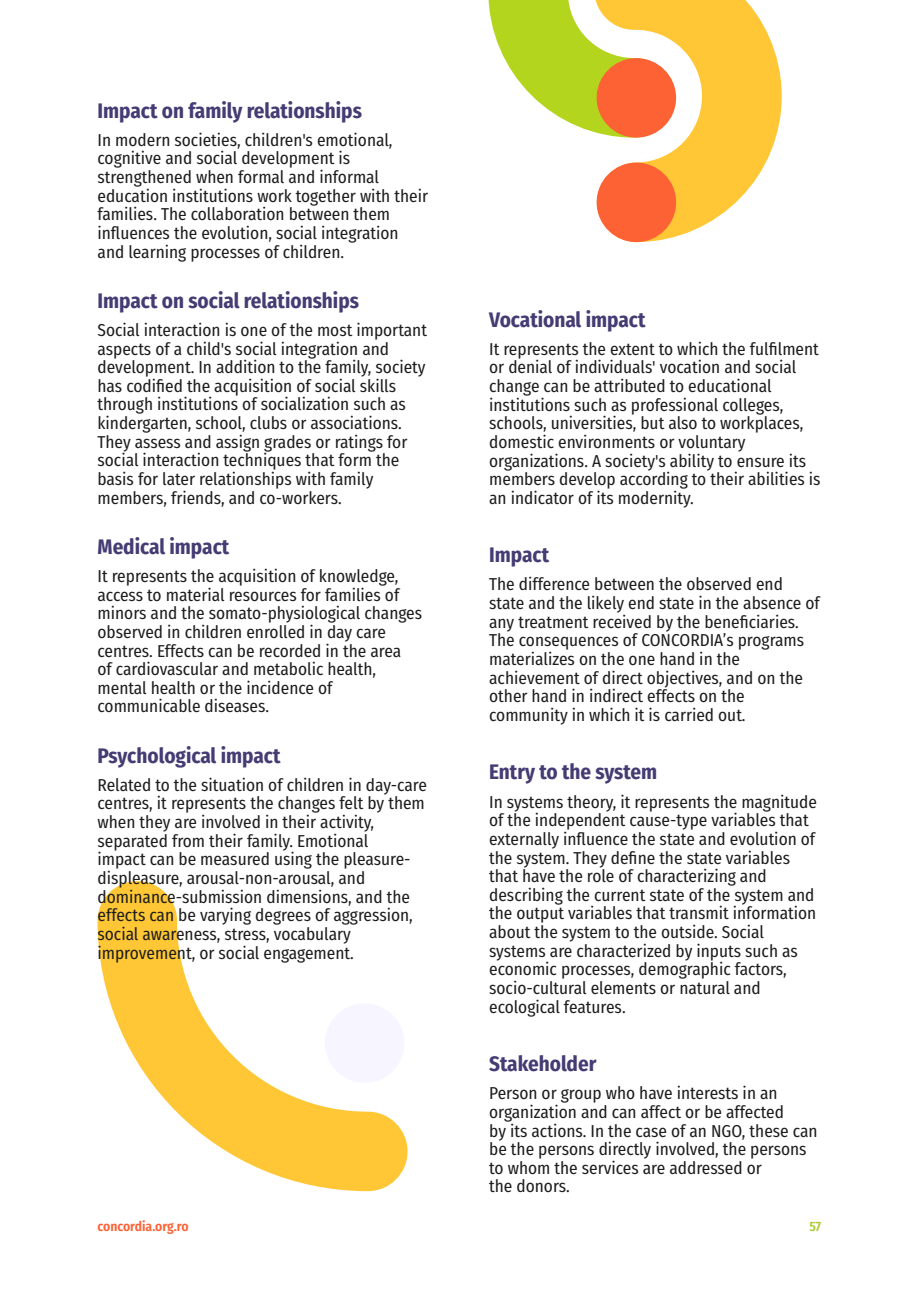
<style>
.page{position:relative;width:919px;height:1289px;background:#fff}
.page>*{position:absolute;margin:0;border:0;box-sizing:border-box;transform-origin:0 0}
.t1{font:700 21px "Fira Sans Condensed";color:#463c74}
.t2{font:700 21px "Fira Sans Condensed";color:#453c74}
.t3{font:17.25px/18.6px "Fira Sans Condensed";color:#1d1d1d}
.t4{font:600 13.5px "Fira Sans Condensed";color:#fd6234}
.t5{font:600 13.5px "Fira Sans Condensed";color:#afcc36}
</style>
<div class="page">
<svg style="left:612px;top:138px;width:164px;height:104px"></svg>
<div style="left:596px;top:162px;width:80px;height:80px;background:#fd6234;border-radius:50%"></div>
<svg style="left:488px;top:0;width:294px;height:138px"></svg>
<div style="left:596px;top:58px;width:80px;height:80px;background:#fd6234;border-radius:50%"></div>
<svg style="left:97px;top:881px;width:310px;height:310px"></svg>
<div style="left:325px;top:1003px;width:79px;height:79px;background:#f7f5ff;border-radius:50%"></div>
<p class="t1" style="left:97px;top:98px;width:266px">Impact on family relationships</p>
<p class="t3" style="left:97px;top:131px;width:332px">In modern societies, children's emotional, cognitive and social development is strengthened when formal and informal education institutions work together with their families. The collaboration between them influences the evolution, social integration and learning processes of children.</p>
<p class="t1" style="left:97px;top:288px;width:263px">Impact on social relationships</p>
<p class="t3" style="left:97px;top:321px;width:331px">Social interaction is one of the most important aspects of a child's social integration and development. In addition to the family, society has codified the acquisition of social skills through institutions of socialization such as kindergarten, school, clubs or associations.<br>They assess and assign grades or ratings for social interaction techniques that form the basis for later relationships with family members, friends, and co-workers.</p>
<p class="t1" style="left:97px;top:534px;width:133px">Medical impact</p>
<p class="t3" style="left:97px;top:567px;width:326px">It represents the acquisition of knowledge, access to material resources for families of minors and the somato-physiological changes observed in children enrolled in day care centres. Effects can be recorded in the area<br>of cardiovascular and metabolic health, mental health or the incidence of communicable diseases.</p>
<p class="t1" style="left:97px;top:743px;width:184px">Psychological impact</p>
<p class="t3" style="left:97px;top:775px;width:331px">Related to the situation of children in day-care centres, it represents the changes felt by them when they are involved in their activity, separated from their family. Emotional<br>impact can be measured using the pleasure&shy;displeasure, arousal-non-arousal, and dominance-submission dimensions, and the effects can be varying degrees of aggression, social awareness, stress, vocabulary improvement, or social engagement.</p>
<p class="t4" style="left:98px;top:1218px;width:92px">concordia.org.ro</p>
<p class="t2" style="left:489px;top:307px;width:158px">Vocational impact</p>
<p class="t3" style="left:489px;top:339px;width:333px">It represents the extent to which the fulfilment or denial of individuals' vocation and social change can be attributed to educational institutions such as professional colleges, schools, universities, but also to workplaces, domestic environments or voluntary organizations. A society's ability to ensure its members develop according to their abilities is an indicator of its modernity.</p>
<p class="t1" style="left:489px;top:542px;width:61px">Impact</p>
<p class="t3" style="left:489px;top:575px;width:332px">The difference between the observed end state and the likely end state in the absence of any treatment received by the beneficiaries.<br>The consequences of CONCORDIA’s programs materializes on the one hand in the achievement of direct objectives, and on the other hand in indirect effects on the community in which it is carried out.</p>
<p class="t1" style="left:489px;top:759px;width:169px">Entry to the system</p>
<p class="t3" style="left:489px;top:792px;width:329px">In systems theory, it represents the magnitude of the independent cause-type variables that externally influence the state and evolution of the system. They define the state variables that have the role of characterizing and describing the current state of the system and the output variables that transmit information about the system to the outside. Social systems are characterized by inputs such as economic processes, demographic factors, socio-cultural elements or natural and ecological features.</p>
<p class="t1" style="left:489px;top:1051px;width:109px">Stakeholder</p>
<p class="t3" style="left:489px;top:1084px;width:330px">Person or group who have interests in an organization and can affect or be affected<br>by its actions. In the case of an NGO, these can be the persons directly involved, the persons to whom the services are addressed or<br>the donors.</p>
<p class="t5" style="left:809px;top:1218px;width:13px">57</p>
</div>
